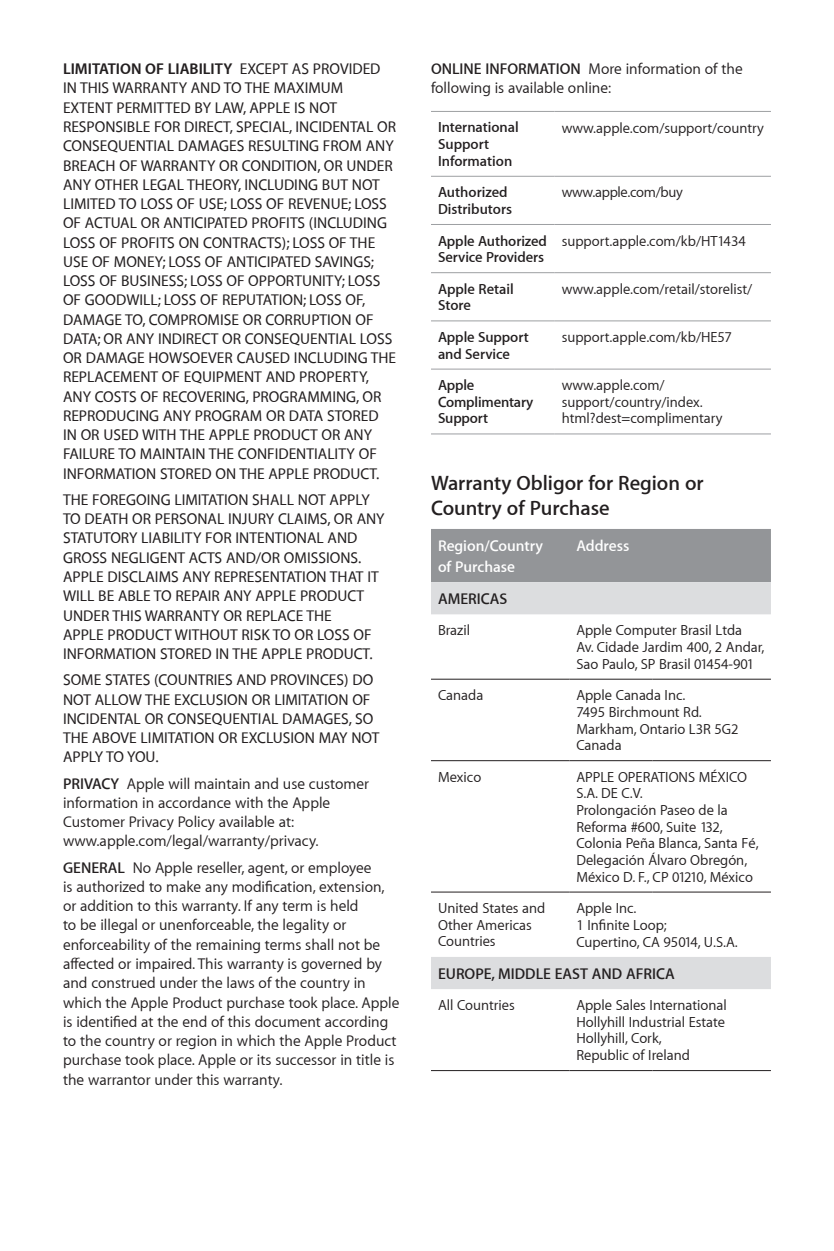
<style>
.page{position:relative;width:834px;height:1251px;background:#fff}
.page>*{position:absolute;margin:0;border:0;box-sizing:border-box;transform-origin:0 0}
.t1{font:600 21px/24.5px "Myriad Set";color:#231f20}
.t2{font:500 15.75px/19.2px "Myriad Set";color:#231f20}
.t3{font:15.75px/19.2px "Myriad Set Text";color:#231f20}
.t4{font:600 15.75px "Myriad Set";color:#231f20}
.t5{font:600 15.75px/21px "Myriad Set";color:#fff}
.t6{font:14.7px/16.8px "Myriad Set Text";color:#231f20}
.t7{font:600 14.7px/16.8px "Myriad Set";letter-spacing:-.005em;color:#231f20}
.t8{font:14.7px "Myriad Set Text";letter-spacing:-.02em;color:#231f20}
.s1{font-weight:700}
.s2{font-family:"Myriad Set";font-weight:600}
</style>
<div class="page">
<hr style="left:431px;top:272px;width:123px;height:1px;background:#9d9fa2">
<hr style="left:554px;top:272px;width:216px;height:1px;background:#9d9fa2">
<hr style="left:431px;top:320px;width:123px;height:1px;background:#9d9fa2">
<hr style="left:554px;top:320px;width:216px;height:1px;background:#9d9fa2">
<hr style="left:431px;top:224px;width:123px;height:1px;background:#9d9fa2">
<hr style="left:554px;top:224px;width:216px;height:1px;background:#9d9fa2">
<hr style="left:431px;top:368px;width:123px;height:1px;background:#9d9fa2">
<hr style="left:554px;top:368px;width:216px;height:1px;background:#9d9fa2">
<hr style="left:431px;top:433px;width:123px;height:1px;background:#9d9fa2">
<hr style="left:554px;top:433px;width:216px;height:1px;background:#9d9fa2">
<hr style="left:431px;top:111px;width:123px;height:1px;background:#9d9fa2">
<hr style="left:554px;top:111px;width:216px;height:1px;background:#9d9fa2">
<hr style="left:431px;top:176px;width:123px;height:1px;background:#9d9fa2">
<hr style="left:554px;top:176px;width:216px;height:1px;background:#9d9fa2">
<div style="left:431px;top:529px;width:339px;height:53px;background:#939598"></div>
<svg style="left:431px;top:582px;width:339px;height:406px"></svg>
<hr style="left:431px;top:1069px;width:138px;height:1px;background:#231f20">
<hr style="left:569px;top:1069px;width:83px;height:1px;background:#231f20">
<hr style="left:652px;top:1069px;width:118px;height:1px;background:#231f20">
<hr style="left:431px;top:891px;width:138px;height:1px;background:#231f20">
<hr style="left:569px;top:891px;width:83px;height:1px;background:#231f20">
<hr style="left:652px;top:891px;width:118px;height:1px;background:#231f20">
<hr style="left:431px;top:760px;width:138px;height:1px;background:#231f20">
<hr style="left:569px;top:760px;width:83px;height:1px;background:#231f20">
<hr style="left:652px;top:760px;width:118px;height:1px;background:#231f20">
<hr style="left:431px;top:678px;width:138px;height:1px;background:#231f20">
<hr style="left:569px;top:678px;width:83px;height:1px;background:#231f20">
<hr style="left:652px;top:678px;width:118px;height:1px;background:#231f20">
<p class="t2" style="left:63px;top:59px;width:334px"><span class="s1">LIMITATION OF LIABILITY</span> EXCEPT AS PROVIDED IN THIS WARRANTY AND TO THE MAXIMUM EXTENT PERMITTED BY LAW, APPLE IS NOT RESPONSIBLE FOR DIRECT, SPECIAL, INCIDENTAL OR CONSEQUENTIAL DAMAGES RESULTING FROM ANY BREACH OF WARRANTY OR CONDITION, OR UNDER ANY OTHER LEGAL THEORY, INCLUDING BUT NOT LIMITED TO LOSS OF USE; LOSS OF REVENUE; LOSS OF ACTUAL OR ANTICIPATED PROFITS (INCLUDING LOSS OF PROFITS ON CONTRACTS); LOSS OF THE USE OF MONEY; LOSS OF ANTICIPATED SAVINGS; LOSS OF BUSINESS; LOSS OF OPPORTUNITY; LOSS OF GOODWILL; LOSS OF REPUTATION; LOSS OF, DAMAGE TO, COMPROMISE OR CORRUPTION OF DATA; OR ANY INDIRECT OR CONSEQUENTIAL LOSS OR DAMAGE HOWSOEVER CAUSED INCLUDING THE REPLACEMENT OF EQUIPMENT AND PROPERTY, ANY COSTS OF RECOVERING, PROGRAMMING, OR REPRODUCING ANY PROGRAM OR DATA STORED IN OR USED WITH THE APPLE PRODUCT OR ANY FAILURE TO MAINTAIN THE CONFIDENTIALITY OF INFORMATION STORED ON THE APPLE PRODUCT.</p>
<p class="t2" style="left:63px;top:489px;width:323px">THE FOREGOING LIMITATION SHALL NOT APPLY TO DEATH OR PERSONAL INJURY CLAIMS, OR ANY STATUTORY LIABILITY FOR INTENTIONAL AND GROSS NEGLIGENT ACTS AND/OR OMISSIONS.<br>APPLE DISCLAIMS ANY REPRESENTATION THAT IT WILL BE ABLE TO REPAIR ANY APPLE PRODUCT UNDER THIS WARRANTY OR REPLACE THE<br>APPLE PRODUCT WITHOUT RISK TO OR LOSS OF INFORMATION STORED IN THE APPLE PRODUCT.</p>
<p class="t2" style="left:63px;top:670px;width:318px">SOME STATES (COUNTRIES AND PROVINCES) DO NOT ALLOW THE EXCLUSION OR LIMITATION OF INCIDENTAL OR CONSEQUENTIAL DAMAGES, SO THE ABOVE LIMITATION OR EXCLUSION MAY NOT APPLY TO YOU.</p>
<p class="t3" style="left:63px;top:773px;width:307px"><span class="s2">PRIVACY</span> Apple will maintain and use customer information in accordance with the Apple Customer Privacy Policy available at: www.apple.com/legal/warranty/privacy.</p>
<p class="t3" style="left:63px;top:857px;width:338px"><span class="s2">GENERAL</span> No Apple reseller, agent, or employee<br>is authorized to make any modification, extension, or addition to this warranty. If any term is held<br>to be illegal or unenforceable, the legality or enforceability of the remaining terms shall not be affected or impaired. This warranty is governed by and construed under the laws of the country in which the Apple Product purchase took place. Apple is identified at the end of this document according to the country or region in which the Apple Product purchase took place. Apple or its successor in title is the warrantor under this warranty.</p>
<p class="t3" style="left:431px;top:59px;width:313px"><span class="s2">ONLINE INFORMATION</span> More information of the following is available online:</p>
<p class="t7" style="left:438px;top:119px;width:82px">International<br>Support<br>Information</p>
<p class="t6" style="left:561px;top:119px;width:204px">www.apple.com/support/country</p>
<p class="t7" style="left:438px;top:184px;width:76px">Authorized<br>Distributors</p>
<p class="t8" style="left:561px;top:183px;width:123px">www.apple.com/buy</p>
<p class="t7" style="left:438px;top:232px;width:110px">Apple Authorized<br>Service Providers</p>
<p class="t6" style="left:561px;top:232px;width:186px">support.apple.com/kb/HT1434</p>
<p class="t7" style="left:438px;top:280px;width:77px">Apple Retail<br>Store</p>
<p class="t6" style="left:561px;top:280px;width:192px">www.apple.com/retail/storelist/</p>
<p class="t7" style="left:438px;top:328px;width:92px">Apple Support and Service</p>
<p class="t6" style="left:561px;top:328px;width:172px">support.apple.com/kb/HE57</p>
<p class="t7" style="left:438px;top:376px;width:97px">Apple<br>Complimentary<br>Support</p>
<p class="t6" style="left:561px;top:376px;width:162px">www.apple.com/ support/country/index. html?dest=complimentary</p>
<h1 class="t1" style="left:431px;top:470px;width:274px">Warranty Obligor for Region or<br>Country of Purchase</h1>
<p class="t5" style="left:438px;top:534px;width:106px">Region/Country of Purchase</p>
<p class="t5" style="left:576px;top:534px;width:54px">Address</p>
<p class="t4" style="left:438px;top:588px;width:71px">AMERICAS</p>
<p class="t6" style="left:438px;top:621px;width:34px">Brazil</p>
<p class="t6" style="left:576px;top:621px;width:190px">Apple Computer Brasil Ltda<br>Av. Cidade Jardim 400, 2 Andar,<br>Sao Paulo, SP Brasil 01454-901</p>
<p class="t6" style="left:438px;top:686px;width:47px">Canada</p>
<p class="t6" style="left:576px;top:686px;width:164px">Apple Canada Inc.<br>7495 Birchmount Rd.<br>Markham, Ontario L3R 5G2<br>Canada</p>
<p class="t6" style="left:438px;top:768px;width:45px">Mexico</p>
<p class="t6" style="left:576px;top:768px;width:184px">APPLE OPERATIONS MÉXICO<br>S.A. DE C.V.<br>Prolongación Paseo de la<br>Reforma #600, Suite 132,<br>Colonia Peña Blanca, Santa Fé,<br>Delegación Álvaro Obregón,<br>México D. F., CP 01210, México</p>
<p class="t6" style="left:438px;top:899px;width:109px">United States and<br>Other Americas<br>Countries</p>
<p class="t6" style="left:576px;top:899px;width:163px">Apple Inc.<br>1 Infinite Loop;<br>Cupertino, CA 95014, U.S.A.</p>
<p class="t4" style="left:438px;top:963px;width:238px">EUROPE, MIDDLE EAST AND AFRICA</p>
<p class="t6" style="left:438px;top:996px;width:78px">All Countries</p>
<p class="t6" style="left:576px;top:996px;width:152px">Apple Sales International<br>Hollyhill Industrial Estate<br>Hollyhill, Cork,<br>Republic of Ireland</p>
</div>
